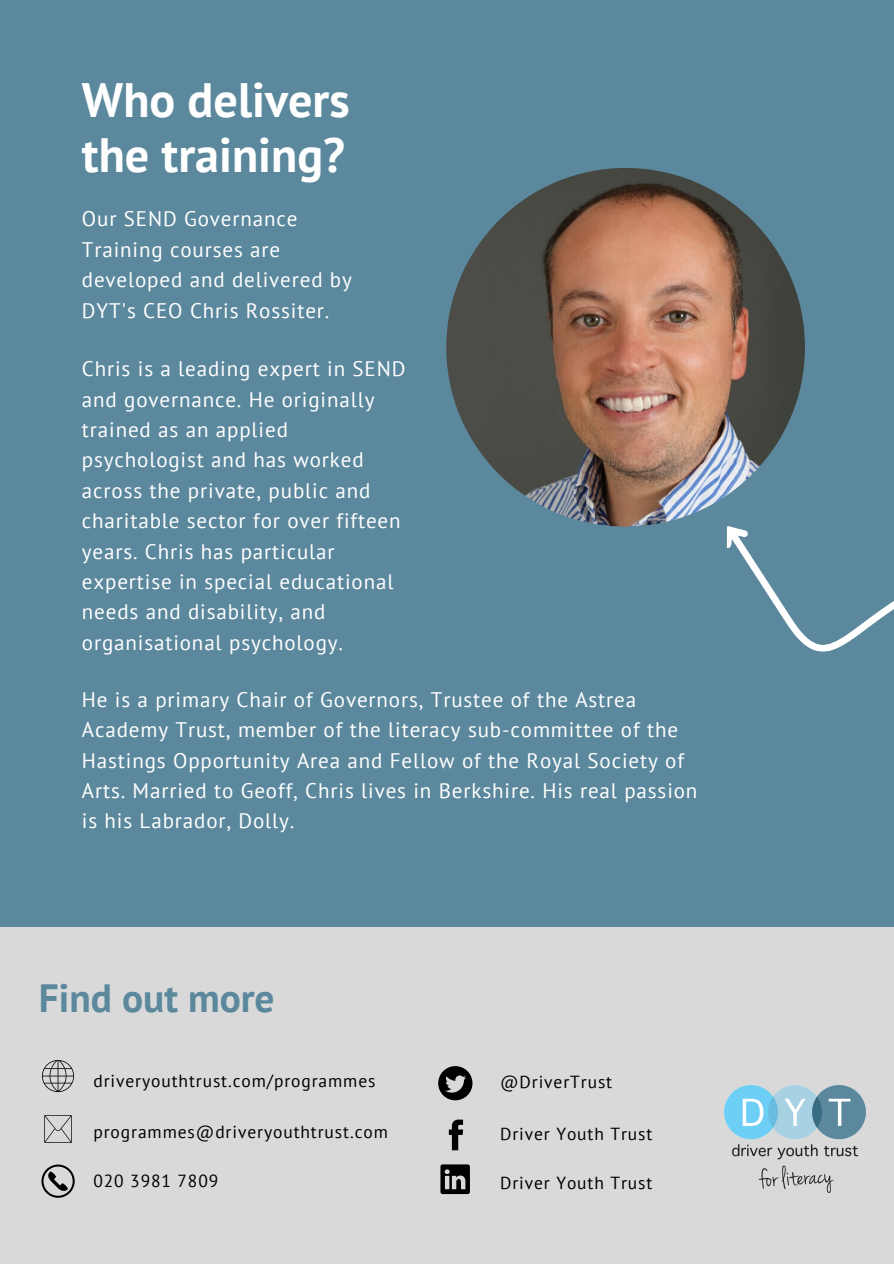
<style>
.page{position:relative;width:894px;height:1264px;background:#fff}
.page>*{position:absolute;margin:0;border:0;box-sizing:border-box;transform-origin:0 0}
.t1{font:700 48.15px/54.9px "PT Sans";color:#fff}
.t2{font:700 39.3px "PT Sans";color:#5b889d}
.t3{font:21px/30.5px "PT Sans";letter-spacing:.04em;color:#fff}
.t4{font:17.4px "PT Sans";letter-spacing:.05em;color:#000}
</style>
<div class="page">
<div style="left:0;top:0;width:893px;height:1263px;background:#5b889d"></div>
<div style="left:0;top:927px;width:893px;height:336px;background:#d9d9d9"></div>
<img style="left:42px;top:1060px;width:33px;height:33px">
<img style="left:44px;top:1115px;width:28px;height:28px">
<img style="left:724px;top:1085px;width:140px;height:107px">
<svg style="left:438px;top:1066px;width:34px;height:34px"></svg>
<svg style="left:448px;top:1119px;width:15px;height:31px"></svg>
<svg style="left:440px;top:1164px;width:30px;height:29px"></svg>
<svg style="left:41px;top:1164px;width:34px;height:33px"></svg>
<img style="left:446px;top:168px;width:358px;height:358px;border-radius:50%">
<img style="left:726px;top:526px;width:167px;height:126px">
<h1 class="t1" style="left:82px;top:72px;width:269px">Who delivers the training?</h1>
<p class="t3" style="left:82px;top:203px;width:271px">Our SEND Governance<br>Training courses are developed and delivered by<br>DYT's CEO Chris Rossiter.</p>
<p class="t3" style="left:82px;top:353px;width:325px">Chris is a leading expert in SEND and governance. He originally trained as an applied psychologist and has worked across the private, public and charitable sector for over fifteen years. Chris has particular expertise in special educational needs and disability, and organisational psychology.</p>
<p class="t3" style="left:82px;top:683px;width:617px">He is a primary Chair of Governors, Trustee of the Astrea Academy Trust, member of the literacy sub-committee of the Hastings Opportunity Area and Fellow of the Royal Society of Arts. Married to Geoff, Chris lives in Berkshire. His real passion is his Labrador, Dolly.</p>
<h2 class="t2" style="left:39px;top:972px;width:237px">Find out more</h2>
<p class="t4" style="left:93px;top:1069px;width:283px">driveryouthtrust.com/programmes</p>
<p class="t4" style="left:93px;top:1120px;width:296px">programmes@driveryouthtrust.com</p>
<p class="t4" style="left:93px;top:1169px;width:126px">020 3981 7809</p>
<p class="t4" style="left:500px;top:1070px;width:114px">@DriverTrust</p>
<p class="t4" style="left:500px;top:1122px;width:154px">Driver Youth Trust</p>
<p class="t4" style="left:500px;top:1170px;width:154px">Driver Youth Trust</p>
</div>
